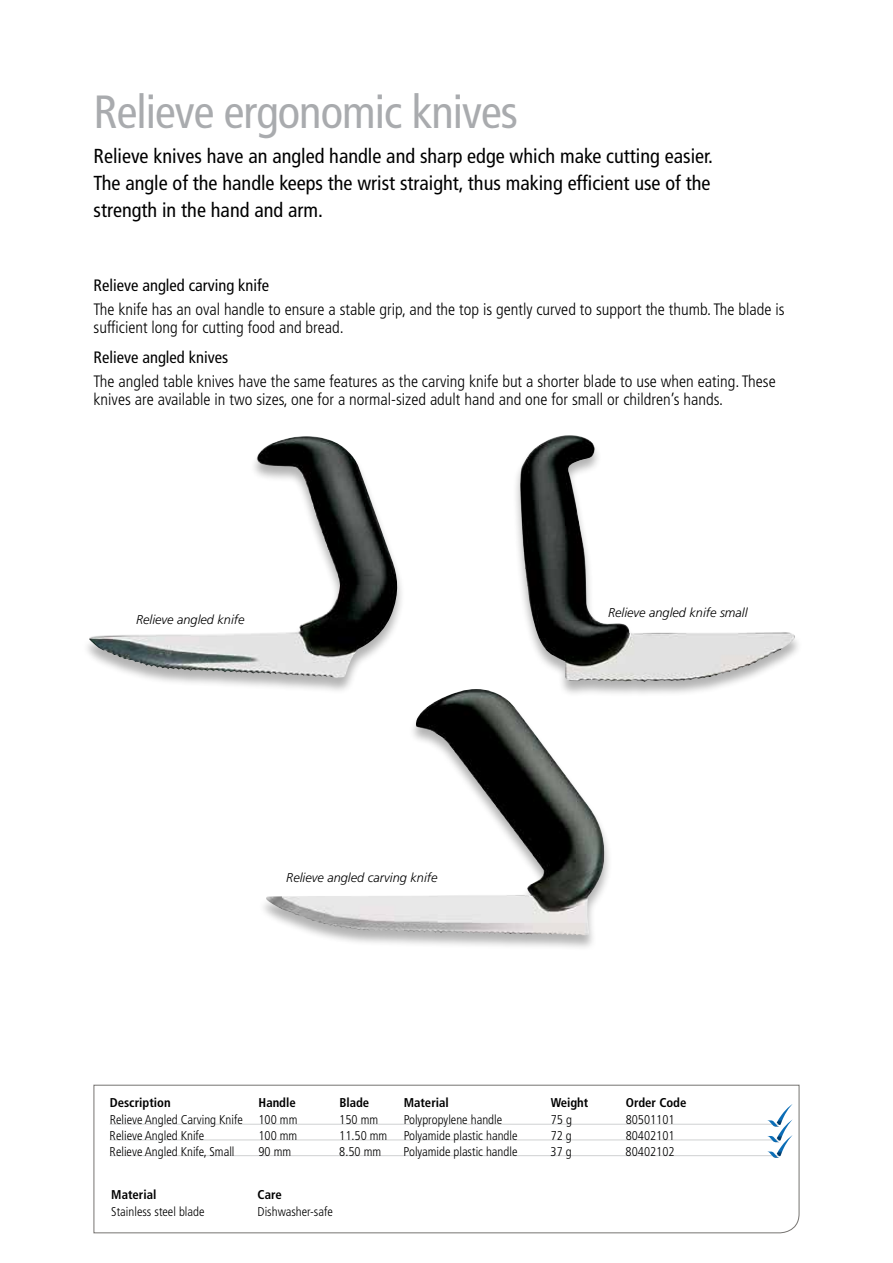
<style>
.page{position:relative;width:893px;height:1263px;background:#fff}
.page>*{position:absolute;margin:0;border:0;box-sizing:border-box;transform-origin:0 0}
.t1{font:condensed 46.5px "Frutiger";letter-spacing:-.02em;color:#a9abae}
.t2{font:condensed 20.25px/27px "Frutiger";color:#000}
.t3{font:300 condensed 16.5px/18px "Frutiger";color:#000}
.t4{font:condensed 16.5px "Frutiger";color:#000}
.t5{font:300 condensed 12.75px "Frutiger";color:#000}
.t6{font:italic 300 12.75px "Frutiger";color:#000}
.t7{font:700 condensed 12.75px "Frutiger";color:#000}
</style>
<div class="page">
<svg style="left:93px;top:1084px;width:707px;height:149px"></svg>
<div style="left:82px;top:437px;width:323px;height:257px;background:#000;opacity:.3"></div>
<img style="left:89px;top:436px;width:312px;height:242px">
<div style="left:258px;top:689px;width:354px;height:263px;background:#000;opacity:.3"></div>
<img style="left:265px;top:692px;width:279px;height:242px">
<div style="left:512px;top:435px;width:290px;height:263px;background:#000;opacity:.3"></div>
<img style="left:520px;top:435px;width:277px;height:247px">
<hr style="left:110px;top:1124px;width:671px;height:1px;background:#cfd1d2">
<hr style="left:110px;top:1140px;width:671px;height:1px;background:#cfd1d2">
<hr style="left:110px;top:1155px;width:671px;height:1px;background:#cfd1d2">
<svg style="left:767px;top:1104px;width:26px;height:54px"></svg>
<h1 class="t1" style="left:94px;top:85px;width:426px">Relieve ergonomic knives</h1>
<p class="t2" style="left:94px;top:142px;width:621px">Relieve knives have an angled handle and sharp edge which make cutting easier.<br>The angle of the handle keeps the wrist straight, thus making efficient use of the strength in the hand and arm.</p>
<p class="t4" style="left:94px;top:276px;width:177px">Relieve angled carving knife</p>
<p class="t3" style="left:94px;top:300px;width:693px">The knife has an oval handle to ensure a stable grip, and the top is gently curved to support the thumb. The blade is sufficient long for cutting food and bread.</p>
<p class="t4" style="left:94px;top:347px;width:136px">Relieve angled knives</p>
<p class="t3" style="left:94px;top:372px;width:684px">The angled table knives have the same features as the carving knife but a shorter blade to use when eating. These knives are available in two sizes, one for a normal-sized adult hand and one for small or children’s hands.</p>
<p class="t6" style="left:136px;top:612px;width:110px">Relieve angled knife</p>
<p class="t6" style="left:286px;top:870px;width:153px">Relieve angled carving knife</p>
<p class="t6" style="left:608px;top:605px;width:141px">Relieve angled knife small</p>
<p class="t7" style="left:110px;top:1095px;width:62px">Description</p>
<p class="t7" style="left:259px;top:1095px;width:39px">Handle</p>
<p class="t7" style="left:339px;top:1095px;width:32px">Blade</p>
<p class="t7" style="left:404px;top:1095px;width:47px">Material</p>
<p class="t7" style="left:551px;top:1095px;width:39px">Weight</p>
<p class="t7" style="left:626px;top:1095px;width:62px">Order Code</p>
<p class="t5" style="left:110px;top:1112px;width:189px">Relieve Angled Carving Knife 100 mm</p>
<p class="t5" style="left:339px;top:1112px;width:40px">150 mm</p>
<p class="t5" style="left:404px;top:1112px;width:100px">Polypropylene handle</p>
<p class="t5" style="left:551px;top:1112px;width:23px">75 g</p>
<p class="t5" style="left:626px;top:1112px;width:50px">80501101</p>
<p class="t5" style="left:110px;top:1128px;width:96px">Relieve Angled Knife</p>
<p class="t5" style="left:258px;top:1128px;width:40px">100 mm</p>
<p class="t5" style="left:339px;top:1128px;width:50px">11.50 mm</p>
<p class="t5" style="left:404px;top:1128px;width:115px">Polyamide plastic handle</p>
<p class="t5" style="left:551px;top:1128px;width:23px">72 g</p>
<p class="t5" style="left:626px;top:1128px;width:50px">80402101</p>
<p class="t5" style="left:110px;top:1144px;width:126px">Relieve Angled Knife, Small</p>
<p class="t5" style="left:258px;top:1144px;width:34px">90 mm</p>
<p class="t5" style="left:339px;top:1144px;width:43px">8.50 mm</p>
<p class="t5" style="left:404px;top:1144px;width:115px">Polyamide plastic handle</p>
<p class="t5" style="left:551px;top:1144px;width:23px">37 g</p>
<p class="t5" style="left:626px;top:1144px;width:50px">80402102</p>
<p class="t7" style="left:111px;top:1187px;width:47px">Material</p>
<p class="t5" style="left:111px;top:1204px;width:95px">Stainless steel blade</p>
<p class="t7" style="left:258px;top:1187px;width:26px">Care</p>
<p class="t5" style="left:258px;top:1204px;width:77px">Dishwasher-safe</p>
</div>
